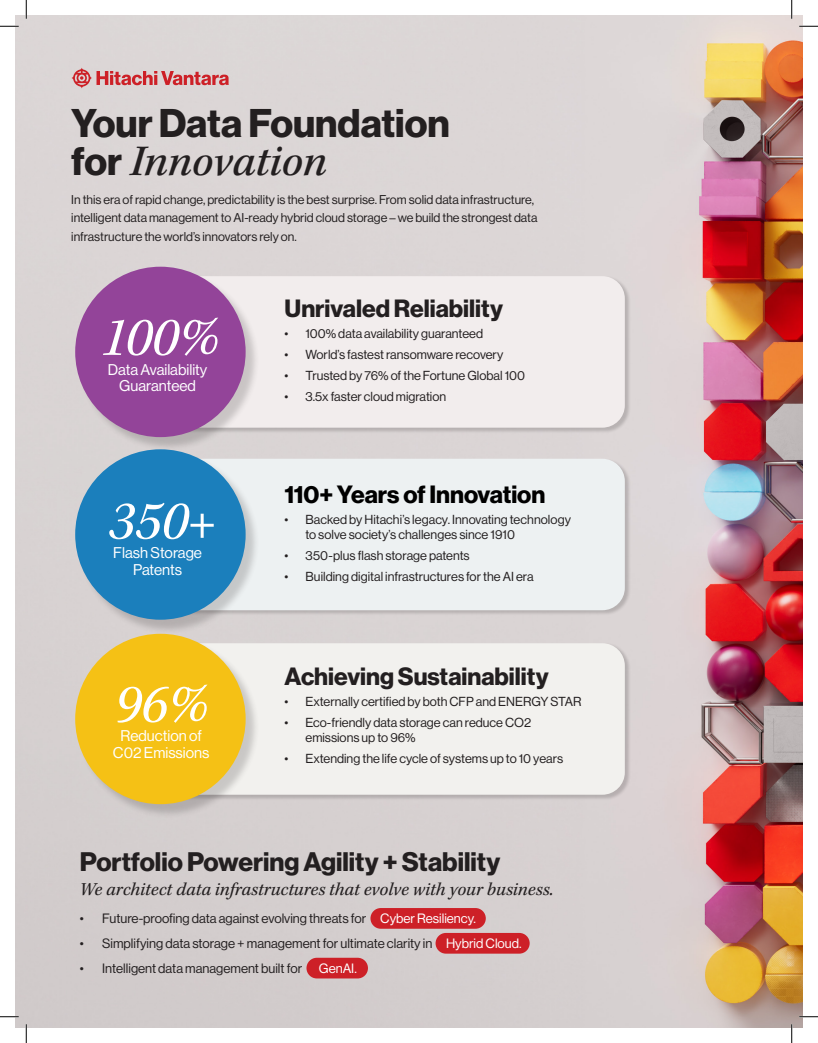
<style>
.page{position:relative;width:818px;height:1043px;background:#fff}
.page>*{position:absolute;margin:0;border:0;box-sizing:border-box;transform-origin:0 0}
.t1{font:italic 56.12px "Kepler Std";color:#fff}
.t2{font:italic 500 44.75px "Kepler Std";letter-spacing:-.005em;color:#231f20}
.t3{font:39.25px "N Haas Grotesk DS Pro 75 Bd";color:#231f20}
.t4{font:26.25px "N Haas Grotesk DS Pro 75 Bd";color:#231f20}
.t5{font:24.38px "N Haas Grotesk DS Pro 75 Bd";color:#231f20}
.t6{font:24.38px "N Haas Grotesk DS Pro 75 Bd";letter-spacing:-.005em;color:#000}
.t7{font:italic 18.75px "Kepler Std";color:#231f20}
.t8{font:15.25px/16.2px "N Haas Grotesk DS Pro 55 Rg";color:#fff;text-align:center}
.t9{font:13.25px "N Haas Grotesk DS Pro 55 Rg";color:#231f20}
.t10{font:13.25px "N Haas Grotesk DS Pro 55 Rg";color:#fff}
.t11{font:12.75px/15.4px "N Haas Grotesk DS Pro 55 Rg";color:#231f20}
.t12{font:12.5px/18.5px "N Haas Grotesk DS Pro 55 Rg";color:#231f20}
.s1{font-family:"N Haas Grotesk DS Pro 75 Bd";font-weight:400;font-style:normal;font-size:39.25px}
.s2{color:#fff}
</style>
<div class="page">
<img style="left:15px;top:15px;width:787px;height:1013px">
<div style="left:160px;top:276px;width:470px;height:157px;background:#231f20;opacity:.2"></div>
<div style="left:160px;top:276px;width:464px;height:151px;background:#f2eded;border-radius:22px"></div>
<div style="left:160px;top:458px;width:470px;height:157px;background:#231f20;opacity:.2"></div>
<div style="left:160px;top:459px;width:464px;height:151px;background:#edf1f2;border-radius:22px"></div>
<div style="left:160px;top:643px;width:470px;height:157px;background:#231f20;opacity:.2"></div>
<div style="left:160px;top:643px;width:464px;height:151px;background:#f2f1ee;border-radius:22px"></div>
<div style="left:77px;top:268px;width:183px;height:184px;background:#231f20;opacity:.2"></div>
<div style="left:75px;top:267px;width:170px;height:170px;background:#934499;border-radius:50%"></div>
<div style="left:77px;top:451px;width:183px;height:183px;background:#231f20;opacity:.2"></div>
<div style="left:75px;top:449px;width:170px;height:170px;background:#1b7fbc;border-radius:50%"></div>
<div style="left:77px;top:635px;width:183px;height:183px;background:#231f20;opacity:.2"></div>
<div style="left:75px;top:633px;width:170px;height:171px;background:#f5c115;border-radius:50%"></div>
<svg style="left:71px;top:67px;width:158px;height:21px;background:#d69a9c"></svg>
<div style="left:370px;top:908px;width:116px;height:20px;background:#cd2027;border-radius:10px"></div>
<div style="left:435px;top:932px;width:94px;height:21px;background:#cd2027;border-radius:10px"></div>
<div style="left:306px;top:957px;width:62px;height:21px;background:#cd2027;border-radius:10px"></div>
<svg style="left:0;top:25px;width:19px;height:2px"></svg>
<svg style="left:799px;top:25px;width:19px;height:2px"></svg>
<svg style="left:0;top:1015px;width:19px;height:2px"></svg>
<svg style="left:799px;top:1015px;width:19px;height:2px"></svg>
<svg style="left:25px;top:0;width:2px;height:19px"></svg>
<svg style="left:25px;top:1024px;width:2px;height:18px"></svg>
<svg style="left:790px;top:0;width:2px;height:19px"></svg>
<svg style="left:790px;top:1024px;width:2px;height:18px"></svg>
<p class="t3" style="left:71px;top:101px;width:380px">Your Data Foundation</p>
<p class="t2" style="left:71px;top:136px;width:257px"><span class="s1">for</span> Innovation</p>
<p class="t12" style="left:71px;top:190px;width:467px">In this era of rapid change, predictability is the best surprise. From solid data infrastructure, intelligent data management to AI-ready hybrid cloud storage – we build the strongest data infrastructure the world’s innovators rely on.</p>
<p class="t1" style="left:101px;top:305px;width:120px">100%</p>
<p class="t8" style="left:108px;top:361px;width:101px">Data Availability</p>
<p class="t8" style="left:119px;top:377px;width:78px">Guaranteed</p>
<p class="t1" style="left:108px;top:489px;width:110px">350+</p>
<p class="t8" style="left:113px;top:545px;width:90px">Flash Storage<br>Patents</p>
<p class="t1" style="left:114px;top:672px;width:96px">96%</p>
<p class="t8" style="left:113px;top:728px;width:98px">Reduction of<br>C02 Emissions</p>
<p class="t5" style="left:284px;top:294px;width:220px">Unrivaled Reliability</p>
<p class="t11" style="left:284px;top:326px;width:200px">• 100% data availability guaranteed</p>
<p class="t11" style="left:284px;top:347px;width:220px">• World’s fastest ransomware recovery</p>
<p class="t11" style="left:284px;top:368px;width:242px">• Trusted by 76% of the Fortune Global 100</p>
<p class="t11" style="left:284px;top:389px;width:163px">• 3.5x faster cloud migration</p>
<p class="t6" style="left:284px;top:480px;width:262px">110+ Years of Innovation</p>
<p class="t11" style="left:305px;top:511px;width:267px;text-indent:-21px">• Backed by Hitachi’s legacy. Innovating technology to solve society’s challenges since 1910</p>
<p class="t11" style="left:284px;top:548px;width:187px">• 350-plus flash storage patents</p>
<p class="t11" style="left:284px;top:569px;width:251px">• Building digital infrastructures for the AI era</p>
<p class="t5" style="left:284px;top:662px;width:265px">Achieving Sustainability</p>
<p class="t11" style="left:284px;top:694px;width:298px">• Externally certified by both CFP and ENERGY STAR</p>
<p class="t11" style="left:305px;top:715px;width:227px;text-indent:-21px">• Eco-friendly data storage can reduce CO2 emissions up to 96%</p>
<p class="t11" style="left:284px;top:751px;width:280px">• Extending the life cycle of systems up to 10 years</p>
<p class="t4" style="left:80px;top:846px;width:422px">Portfolio Powering Agility + Stability</p>
<p class="t7" style="left:80px;top:878px;width:475px">We architect data infrastructures that evolve with your business.</p>
<p class="t9" style="left:80px;top:910px;width:397px">• Future-proofing data against evolving threats for <span class="s2">Cyber Resiliency.</span></p>
<p class="t9" style="left:80px;top:935px;width:443px">• Simplifying data storage + management for ultimate clarity in <span class="s2">Hybrid Cloud.</span></p>
<p class="t9" style="left:80px;top:960px;width:224px">• Intelligent data management built for</p>
<p class="t10" style="left:319px;top:960px;width:39px">GenAI.</p>
</div>
